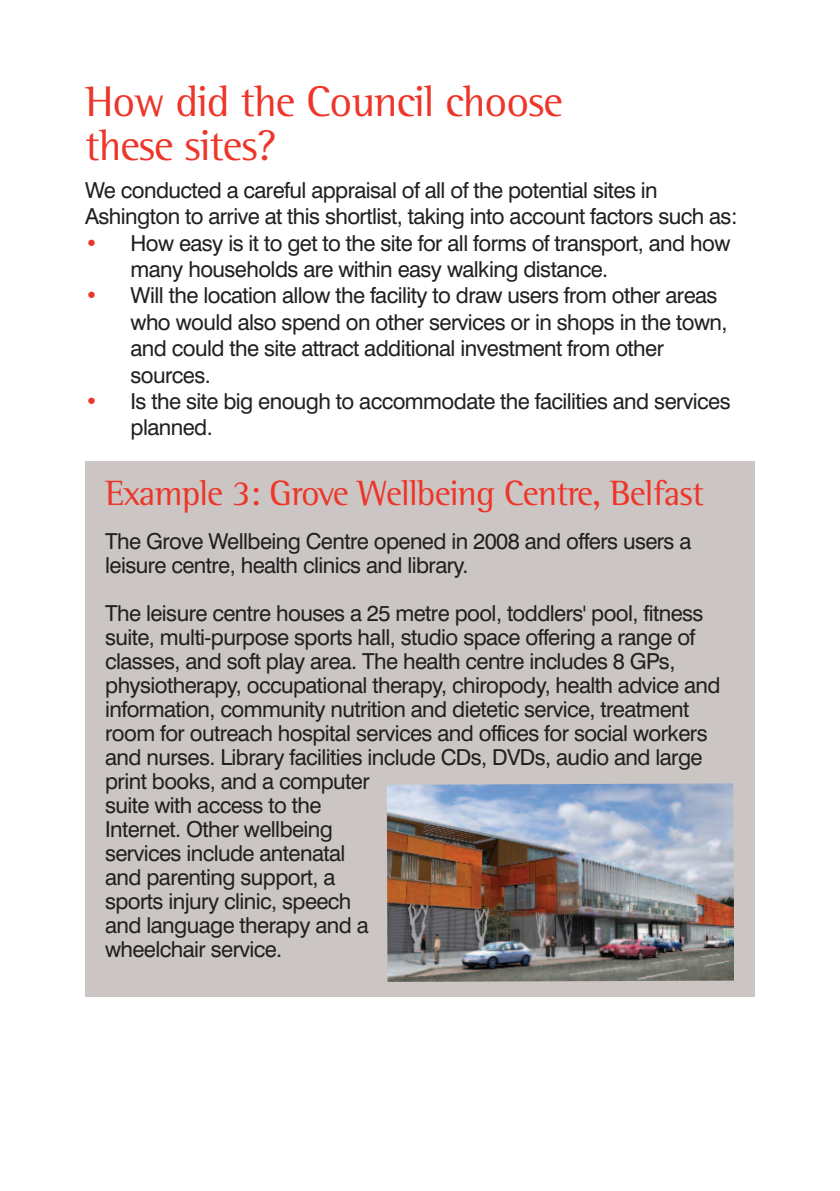
<style>
.page{position:relative;width:840px;height:1191px;background:#fff}
.page>*{position:absolute;margin:0;border:0;box-sizing:border-box;transform-origin:0 0}
.t1{font:44px/44px "Rotis Semi Serif Std";letter-spacing:-.025em;color:#ee3529}
.t2{font:36px "Rotis Semi Serif Std";letter-spacing:-.025em;color:#ee3529}
.t3{font:22px/24px "Swiss 721 BT";letter-spacing:-.025em;color:#231f20}
.s1{color:#ee3529}
</style>
<div class="page">
<div style="left:85px;top:461px;width:669px;height:535px;background:#cbc6c4"></div>
<img style="left:386px;top:783px;width:347px;height:198px">
<h1 class="t1" style="left:85px;top:84px;width:479px">How did the Council choose these sites?</h1>
<p class="t3" style="left:85px;top:179px;width:653px;line-height:26.4px">We conducted a careful appraisal of all of the potential sites in<br>Ashington to arrive at this shortlist, taking into account factors such as:</p>
<p class="t3" style="left:130px;top:232px;width:601px;line-height:26.4px;text-indent:-45px"><span class="s1">•</span> How easy is it to get to the site for all forms of transport, and how many households are within easy walking distance.</p>
<p class="t3" style="left:130px;top:284px;width:598px;line-height:26.4px;text-indent:-45px"><span class="s1">•</span> Will the location allow the facility to draw users from other areas who would also spend on other services or in shops in the town, and could the site attract additional investment from other sources.</p>
<p class="t3" style="left:130px;top:390px;width:601px;line-height:26.4px;text-indent:-45px"><span class="s1">•</span> Is the site big enough to accommodate the facilities and services planned.</p>
<h2 class="t2" style="left:105px;top:481px;width:600px">Example 3: Grove Wellbeing Centre, Belfast</h2>
<p class="t3" style="left:105px;top:531px;width:587px">The Grove Wellbeing Centre opened in 2008 and offers users a leisure centre, health clinics and library.</p>
<p class="t3" style="left:105px;top:603px;width:616px">The leisure centre houses a 25 metre pool, toddlers' pool, fitness suite, multi-purpose sports hall, studio space offering a range of classes, and soft play area. The health centre includes 8 GPs, physiotherapy, occupational therapy, chiropody, health advice and information, community nutrition and dietetic service, treatment room for outreach hospital services and offices for social workers and nurses. Library facilities include CDs, DVDs, audio and large print books, and a computer<br>suite with access to the<br>Internet. Other wellbeing<br>services include antenatal<br>and parenting support, a<br>sports injury clinic, speech<br>and language therapy and a<br>wheelchair service.</p>
</div>
